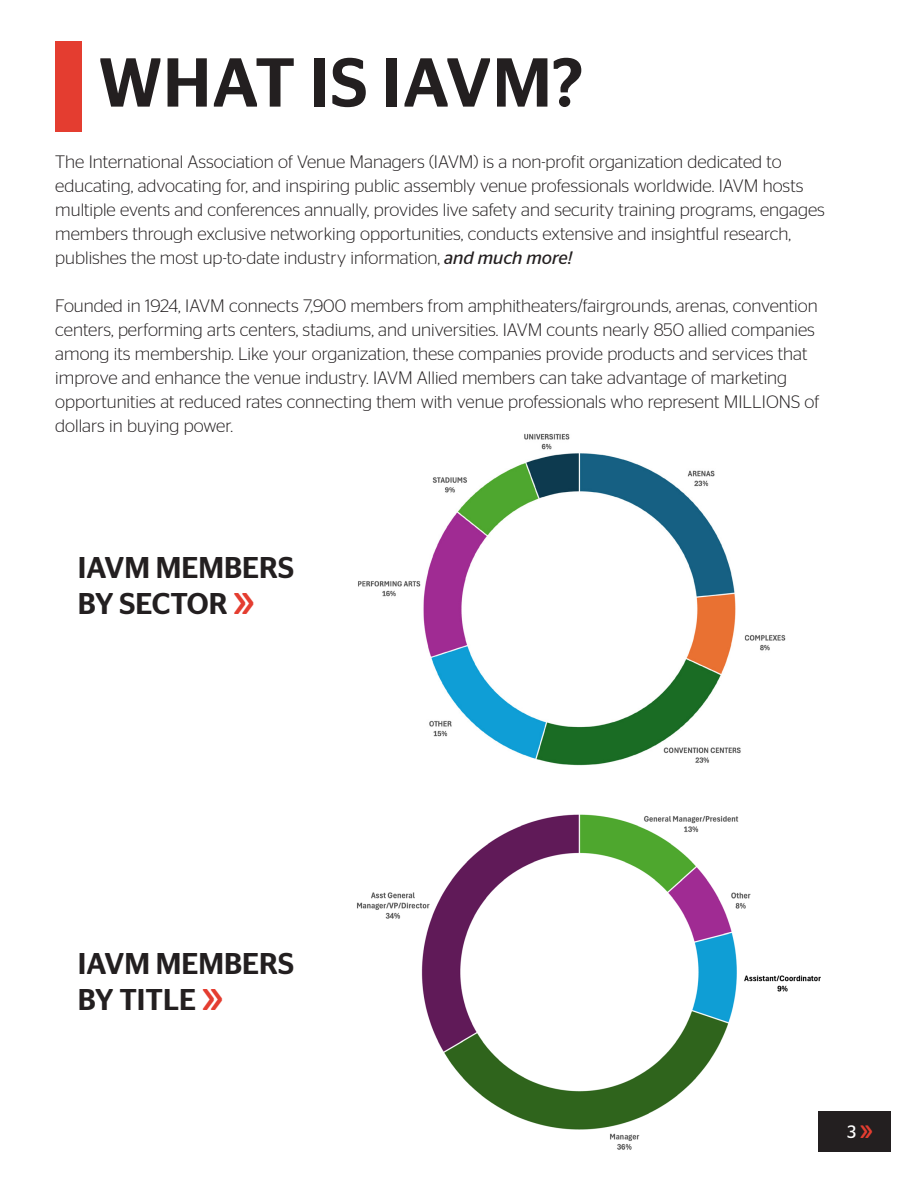
<style>
.page{position:relative;width:918px;height:1188px;background:#fff}
.page>*{position:absolute;margin:0;border:0;box-sizing:border-box;transform-origin:0 0}
.t1{font:500 69px "Stag Sans";letter-spacing:.02em;color:#231f20}
.t2{font:500 30px "Stag Sans";color:#231f20}
.t3{font:300 18px/24px "Stag Sans";color:#231f20}
.t4{font:500 18px "Stag Sans";color:#e43d30}
.s1{font-weight:400;font-style:italic}
.s2{color:#e43d30}
.s3{font-weight:400;color:#fff}
</style>
<div class="page">
<div style="left:55px;top:41px;width:26px;height:91px;background:#e43d30"></div>
<img style="left:358px;top:433px;width:428px;height:333px">
<img style="left:357px;top:814px;width:464px;height:336px">
<div style="left:818px;top:1111px;width:73px;height:41px;background:#231f20"></div>
<p class="t1" style="left:99px;top:43px;width:486px">WHAT IS IAVM?</p>
<p class="t3" style="left:55px;top:149px;width:771px">The International Association of Venue Managers (IAVM) is a non-profit organization dedicated to educating, advocating for, and inspiring public assembly venue professionals worldwide. IAVM hosts multiple events and conferences annually, provides live safety and security training programs, engages members through exclusive networking opportunities, conducts extensive and insightful research, publishes the most up-to-date industry information, <span class="s1">and much more!</span></p>
<p class="t3" style="left:55px;top:293px;width:766px">Founded in 1924, IAVM connects 7,900 members from amphitheaters/fairgrounds, arenas, convention centers, performing arts centers, stadiums, and universities. IAVM counts nearly 850 allied companies among its membership. Like your organization, these companies provide products and services that improve and enhance the venue industry. IAVM Allied members can take advantage of marketing opportunities at reduced rates connecting them with venue professionals who represent MILLIONS of dollars in buying power.</p>
<p class="t2" style="left:78px;top:550px;width:218px">IAVM MEMBERS</p>
<p class="t2" style="left:78px;top:586px;width:178px">BY SECTOR <span class="s2">&gt;&gt;</span></p>
<p class="t2" style="left:78px;top:947px;width:218px">IAVM MEMBERS</p>
<p class="t2" style="left:78px;top:983px;width:147px">BY TITLE <span class="s2">&gt;&gt;</span></p>
<p class="t4" style="left:847px;top:1122px;width:27px"><span class="s3">3</span> &gt;&gt;</p>
</div>
